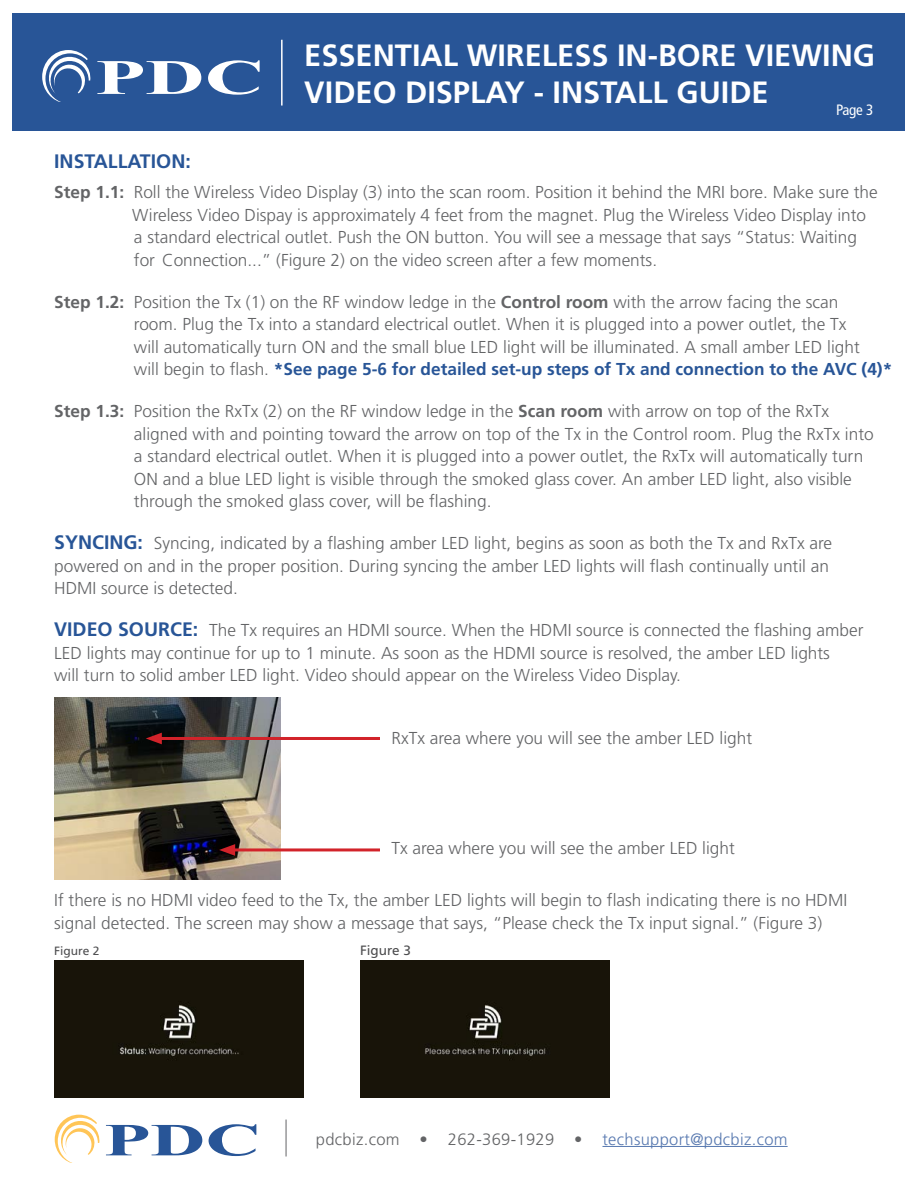
<style>
.page{position:relative;width:918px;height:1188px;background:#fff}
.page>*{position:absolute;margin:0;border:0;box-sizing:border-box;transform-origin:0 0}
.t1{font:700 30.75px/36.9px "Frutiger LT Std";color:#fff}
.t2{font:700 19.5px "Frutiger LT Std";color:#285597}
.t3{font:300 17.25px/22.5px "Frutiger";color:#636466}
.t4{font:700 17.25px "Frutiger LT Std";color:#285597}
.t5{font:300 16.5px "Frutiger";letter-spacing:.02em;color:#636466}
.t6{font:condensed 15px "Frutiger LT Std";color:#fff}
.t7{font:13.5px "Frutiger LT Std";color:#4d4d4f}
.t8{font:12px "Frutiger LT Std";color:#4d4d4f}
.s1{font-family:"Frutiger LT Std";font-weight:700}
.s2{font-family:"Frutiger";font-weight:300;color:#636466}
.s3{font-family:"Frutiger LT Std";font-weight:700;font-size:19.5px;color:#285597}
.s4{color:#5879b0}
</style>
<div class="page">
<div style="left:12px;top:14px;width:892px;height:117px;background:#285597"></div>
<svg style="left:106px;top:1125px;width:96px;height:30px"></svg>
<svg style="left:209px;top:1124px;width:47px;height:32px"></svg>
<svg style="left:55px;top:1115px;width:45px;height:48px"></svg>
<hr style="left:286px;top:1120px;width:1px;height:36px;background:#636466">
<hr style="left:602px;top:1146px;width:186px;height:1px;background:#5879b0">
<svg style="left:97px;top:61px;width:104px;height:33px"></svg>
<svg style="left:208px;top:60px;width:52px;height:35px"></svg>
<svg style="left:42px;top:50px;width:49px;height:52px"></svg>
<hr style="left:281px;top:40px;width:2px;height:66px;background:#fff">
<img style="left:54px;top:697px;width:226px;height:182px">
<hr style="left:156px;top:737px;width:224px;height:3px;background:#d2232a">
<svg style="left:146px;top:733px;width:16px;height:11px"></svg>
<hr style="left:229px;top:848px;width:151px;height:3px;background:#d2232a">
<svg style="left:219px;top:844px;width:16px;height:12px"></svg>
<div style="left:54px;top:961px;width:250px;height:136px;background:#181409"></div>
<div style="left:360px;top:961px;width:250px;height:136px;background:#181409"></div>
<h1 class="t1" style="left:304px;top:37px;width:572px">ESSENTIAL WIRELESS IN-BORE VIEWING<br>VIDEO DISPLAY - INSTALL GUIDE</h1>
<p class="t6" style="left:836px;top:101px;width:39px">Page 3</p>
<p class="t2" style="left:54px;top:150px;width:138px">INSTALLATION:</p>
<p class="t3" style="left:132px;top:181px;width:747px;text-indent:-78px"><span class="s1">Step 1.1:</span> Roll the Wireless Video Display (3) into the scan room. Position it behind the MRI bore. Make sure the Wireless Video Dispay is approximately 4 feet from the magnet. Plug the Wireless Video Display into a standard electrical outlet. Push the ON button. You will see a message that says “Status: Waiting for Connection...” (Figure 2) on the video screen after a few moments.</p>
<p class="t3" style="left:134px;top:291px;width:727px;text-indent:-80px"><span class="s1">Step 1.2:</span> Position the Tx (1) on the RF window ledge in the <span class="s1">Control room</span> with the arrow facing the scan room. Plug the Tx into a standard electrical outlet. When it is plugged into a power outlet, the Tx will automatically turn ON and the small blue LED light will be illuminated. A small amber LED light</p>
<p class="t4" style="left:134px;top:359px;width:760px"><span class="s2">will begin to flash.</span> *See page 5-6 for detailed set-up steps of Tx and connection to the AVC (4)*</p>
<p class="t3" style="left:134px;top:400px;width:741px;text-indent:-80px"><span class="s1">Step 1.3:</span> Position the RxTx (2) on the RF window ledge in the <span class="s1">Scan room</span> with arrow on top of the RxTx aligned with and pointing toward the arrow on top of the Tx in the Control room. Plug the RxTx into a standard electrical outlet. When it is plugged into a power outlet, the RxTx will automatically turn ON and a blue LED light is visible through the smoked glass cover. An amber LED light, also visible through the smoked glass cover, will be flashing.</p>
<p class="t3" style="left:54px;top:532px;width:780px"><span class="s3">SYNCING:</span> Syncing, indicated by a flashing amber LED light, begins as soon as both the Tx and RxTx are powered on and in the proper position. During syncing the amber LED lights will flash continually until an<br>HDMI source is detected.</p>
<p class="t3" style="left:54px;top:619px;width:811px"><span class="s3">VIDEO SOURCE:</span> The Tx requires an HDMI source. When the HDMI source is connected the flashing amber<br>LED lights may continue for up to 1 minute. As soon as the HDMI source is resolved, the amber LED lights<br>will turn to solid amber LED light. Video should appear on the Wireless Video Display.</p>
<p class="t3" style="left:391px;top:727px;width:362px">RxTx area where you will see the amber LED light</p>
<p class="t3" style="left:391px;top:837px;width:345px">Tx area where you will see the amber LED light</p>
<p class="t3" style="left:54px;top:889px;width:795px">If there is no HDMI video feed to the Tx, the amber LED lights will begin to flash indicating there is no HDMI signal detected. The screen may show a message that says, “Please check the Tx input signal.” (Figure 3)</p>
<p class="t8" style="left:54px;top:944px;width:47px">Figure 2</p>
<p class="t7" style="left:360px;top:942px;width:53px">Figure 3</p>
<p class="t5" style="left:316px;top:1130px;width:473px">pdcbiz.com • 262-369-1929 • <span class="s4">techsupport@pdcbiz.com</span></p>
</div>
